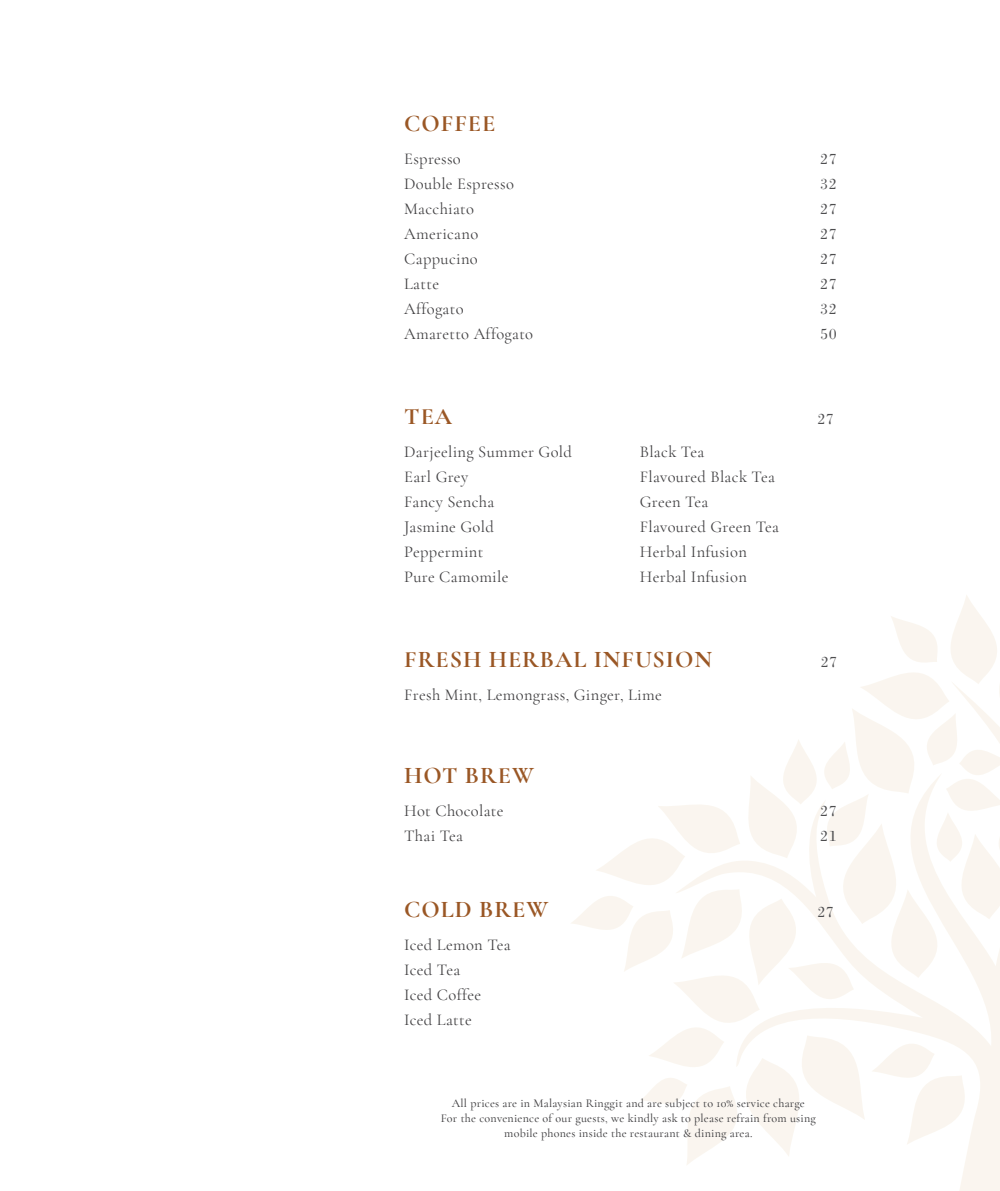
<style>
.page{position:relative;width:1000px;height:1191px;background:#fff}
.page>*{position:absolute;margin:0;border:0;box-sizing:border-box;transform-origin:0 0}
.t1{font:700 24px "Cormorant Garamond";letter-spacing:.04em;color:#9a5725}
.t2{font:18px "Arlene";letter-spacing:.03em;color:#4d4d4f}
.t3{font:16.5px/25px "Cormorant Garamond";letter-spacing:.02em;color:#414042}
.t4{font:500 12px/15px "Cormorant Garamond";letter-spacing:.02em;color:#414042;text-align:center}
</style>
<div class="page">
<svg style="left:960px;top:1165px;width:39px;height:26px"></svg>
<svg style="left:572px;top:595px;width:427px;height:570px"></svg>
<h1 class="t1" style="left:404px;top:108px;width:93px">COFFEE</h1>
<p class="t3" style="left:404px;top:146px;width:58px">Espresso</p>
<p class="t2" style="left:820px;top:147px;width:18px">27</p>
<p class="t3" style="left:404px;top:171px;width:111px">Double Espresso</p>
<p class="t2" style="left:820px;top:172px;width:18px">32</p>
<p class="t3" style="left:404px;top:196px;width:71px">Macchiato</p>
<p class="t2" style="left:820px;top:197px;width:18px">27</p>
<p class="t3" style="left:404px;top:221px;width:76px">Americano</p>
<p class="t2" style="left:820px;top:222px;width:18px">27</p>
<p class="t3" style="left:404px;top:246px;width:75px">Cappucino</p>
<p class="t2" style="left:820px;top:247px;width:18px">27</p>
<p class="t3" style="left:404px;top:271px;width:36px">Latte</p>
<p class="t2" style="left:820px;top:272px;width:18px">27</p>
<p class="t3" style="left:404px;top:296px;width:61px">Affogato</p>
<p class="t2" style="left:820px;top:297px;width:18px">32</p>
<p class="t3" style="left:404px;top:321px;width:130px">Amaretto Affogato</p>
<p class="t2" style="left:820px;top:322px;width:18px">50</p>
<h1 class="t1" style="left:404px;top:401px;width:49px">TEA</h1>
<p class="t2" style="left:817px;top:407px;width:18px">27</p>
<p class="t3" style="left:404px;top:439px;width:169px">Darjeeling Summer Gold</p>
<p class="t3" style="left:639px;top:439px;width:66px">Black Tea</p>
<p class="t3" style="left:404px;top:464px;width:66px">Earl Grey</p>
<p class="t3" style="left:639px;top:464px;width:137px">Flavoured Black Tea</p>
<p class="t3" style="left:404px;top:489px;width:92px">Fancy Sencha</p>
<p class="t3" style="left:639px;top:489px;width:70px">Green Tea</p>
<p class="t3" style="left:404px;top:514px;width:91px">Jasmine Gold</p>
<p class="t3" style="left:639px;top:514px;width:141px">Flavoured Green Tea</p>
<p class="t3" style="left:404px;top:539px;width:81px">Peppermint</p>
<p class="t3" style="left:639px;top:539px;width:109px">Herbal Infusion</p>
<p class="t3" style="left:404px;top:564px;width:106px">Pure Camomile</p>
<p class="t3" style="left:639px;top:564px;width:109px">Herbal Infusion</p>
<h1 class="t1" style="left:404px;top:644px;width:309px">FRESH HERBAL INFUSION</h1>
<p class="t2" style="left:820px;top:650px;width:18px">27</p>
<p class="t3" style="left:404px;top:682px;width:259px">Fresh Mint, Lemongrass, Ginger, Lime</p>
<h1 class="t1" style="left:404px;top:760px;width:131px">HOT BREW</h1>
<p class="t3" style="left:404px;top:797px;width:101px">Hot Chocolate</p>
<p class="t2" style="left:820px;top:798px;width:18px">27</p>
<p class="t3" style="left:404px;top:822px;width:60px">Thai Tea</p>
<p class="t2" style="left:820px;top:823px;width:18px">21</p>
<h1 class="t1" style="left:404px;top:894px;width:145px">COLD BREW</h1>
<p class="t2" style="left:817px;top:900px;width:18px">27</p>
<p class="t3" style="left:404px;top:932px;width:108px">Iced Lemon Tea<br>Iced Tea<br>Iced Coffee<br>Iced Latte</p>
<p class="t4" style="left:440px;top:1095px;width:376px">All prices are in Malaysian Ringgit and are subject to 10% service charge<br>For the convenience of our guests, we kindly ask to please refrain from using mobile phones inside the restaurant &amp; dining area.</p>
</div>
